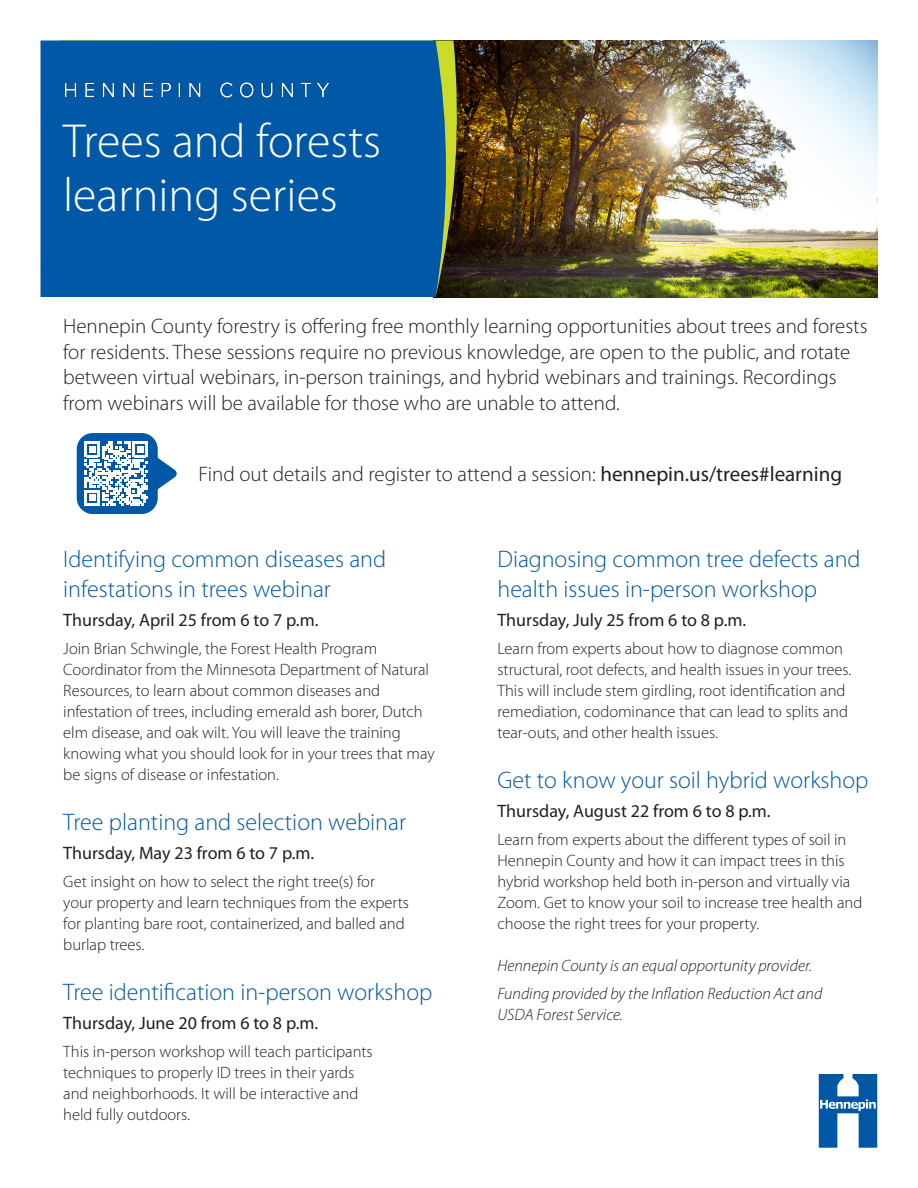
<style>
.page{position:relative;width:918px;height:1188px;background:#fff}
.page>*{position:absolute;margin:0;border:0;box-sizing:border-box;transform-origin:0 0}
.t1{font:300 48px/54px "Myriad Pro";color:#fff}
.t2{font:300 24px/30px "Myriad Pro";color:#0158a6}
.t3{font:300 21px/25.5px "Myriad Pro";color:#231f20}
.t4{font:18px "Myriad Pro";color:#231f20}
.t5{font:300 16.5px/21px "Myriad Pro";color:#231f20}
.t6{font:italic 300 16.5px/21px "Myriad Pro";color:#231f20}
.s1{font-weight:400}
</style>
<div class="page">
<img style="left:449px;top:40px;width:429px;height:257px">
<svg style="left:449px;top:40px;width:12px;height:256px;background:#5e5912"></svg>
<div style="left:41px;top:40px;width:408px;height:257px;background:#0158a6"></div>
<svg style="left:819px;top:1074px;width:58px;height:74px"></svg>
<img style="left:58px;top:76px;width:275px;height:27px">
<div style="left:77px;top:433px;width:81px;height:81px;background:#0158a6;border-radius:16px"></div>
<svg style="left:85px;top:442px;width:92px;height:63px"></svg>
<p class="t1" style="left:63px;top:115px;width:320px">Trees and forests learning series</p>
<p class="t3" style="left:63px;top:314px;width:806px">Hennepin County forestry is offering free monthly learning opportunities about trees and forests for residents. These sessions require no previous knowledge, are open to the public, and rotate between virtual webinars, in-person trainings, and hybrid webinars and trainings. Recordings from webinars will be available for those who are unable to attend.</p>
<p class="t3" style="left:199px;top:462px;width:645px">Find out details and register to attend a session: <span class="s1">hennepin.us/trees#learning</span></p>
<p class="t2" style="left:63px;top:544px;width:324px">Identifying common diseases and infestations in trees webinar</p>
<p class="t4" style="left:63px;top:610px;width:257px">Thursday, April 25 from 6 to 7 p.m.</p>
<p class="t5" style="left:63px;top:638px;width:373px">Join Brian Schwingle, the Forest Health Program Coordinator from the Minnesota Department of Natural Resources, to learn about common diseases and infestation of trees, including emerald ash borer, Dutch elm disease, and oak wilt. You will leave the training knowing what you should look for in your trees that may be signs of disease or infestation.</p>
<p class="t2" style="left:63px;top:807px;width:344px">Tree planting and selection webinar</p>
<p class="t4" style="left:63px;top:843px;width:253px">Thursday, May 23 from 6 to 7 p.m.</p>
<p class="t5" style="left:63px;top:871px;width:347px">Get insight on how to select the right tree(s) for<br>your property and learn techniques from the experts for planting bare root, containerized, and balled and burlap trees.</p>
<p class="t2" style="left:63px;top:978px;width:371px">Tree identification in-person workshop</p>
<p class="t4" style="left:63px;top:1014px;width:257px">Thursday, June 20 from 6 to 8 p.m.</p>
<p class="t5" style="left:63px;top:1041px;width:311px">This in-person workshop will teach participants techniques to properly ID trees in their yards and neighborhoods. It will be interactive and held fully outdoors.</p>
<p class="t2" style="left:497px;top:544px;width:365px">Diagnosing common tree defects and health issues in-person workshop</p>
<p class="t4" style="left:497px;top:610px;width:250px">Thursday, July 25 from 6 to 8 p.m.</p>
<p class="t5" style="left:497px;top:638px;width:355px">Learn from experts about how to diagnose common structural, root defects, and health issues in your trees.<br>This will include stem girdling, root identification and remediation, codominance that can lead to splits and tear-outs, and other health issues.</p>
<p class="t2" style="left:497px;top:765px;width:372px">Get to know your soil hybrid workshop</p>
<p class="t4" style="left:497px;top:801px;width:275px">Thursday, August 22 from 6 to 8 p.m.</p>
<p class="t5" style="left:497px;top:829px;width:366px">Learn from experts about the different types of soil in Hennepin County and how it can impact trees in this hybrid workshop held both in-person and virtually via Zoom. Get to know your soil to increase tree health and choose the right trees for your property.</p>
<p class="t6" style="left:497px;top:955px;width:316px">Hennepin County is an equal opportunity provider.</p>
<p class="t6" style="left:497px;top:983px;width:326px">Funding provided by the Inflation Reduction Act and<br>USDA Forest Service.</p>
</div>
